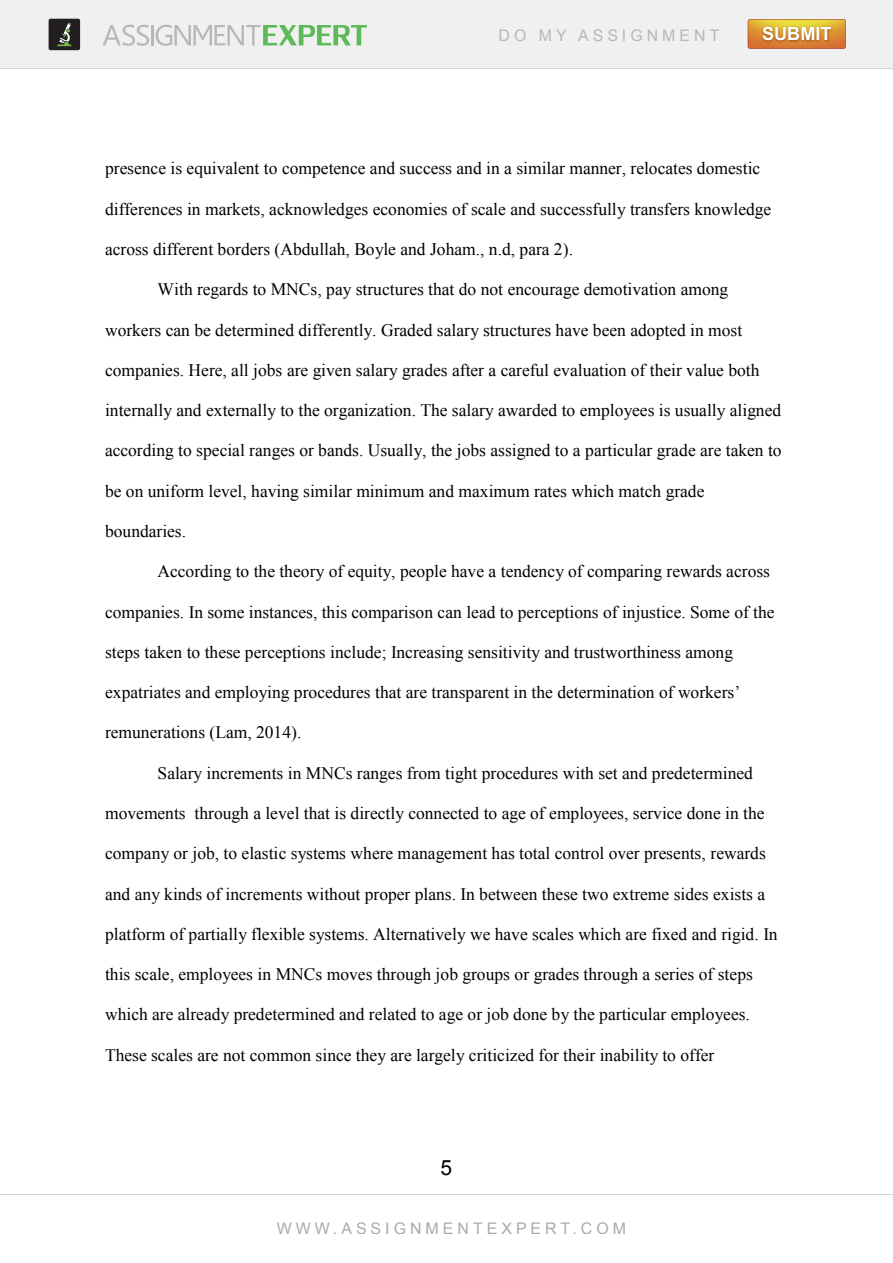
<style>
.page{position:relative;width:893px;height:1263px;background:#fff}
.page>*{position:absolute;margin:0;border:0;box-sizing:border-box;transform-origin:0 0}
.t1{font:21px "Arial";color:#000}
.t2{font:700 18.15px "Arial";color:#fff}
.t3{font:17.55px "Times New Roman";color:#000}
.t4{font:15.9px "Arial";letter-spacing:.25em;color:#a9aaae}
.t5{font:15.9px "Arial";letter-spacing:.25em;color:#b6b8b8}
</style>
<div class="page">
<div style="left:0;top:0;width:893px;height:69px;background:#eff0ef"></div>
<div style="left:49px;top:19px;width:31px;height:31px;background:#231f20;border-radius:2px"></div>
<svg style="left:57px;top:23px;width:15px;height:23px"></svg>
<svg style="left:748px;top:19px;width:98px;height:30px"></svg>
<img style="left:758px;top:21px;width:78px;height:28px">
<svg style="left:103px;top:25px;width:46px;height:21px"></svg>
<hr style="left:151px;top:25px;width:2px;height:20px;background:#b6b8b8">
<svg style="left:156px;top:25px;width:211px;height:21px"></svg>
<hr style="left:0;top:69px;width:893px;height:1px;background:#d2d4d3">
<hr style="left:0;top:1194px;width:893px;height:1px;background:#d2d4d3">
<p class="t5" style="left:499px;top:27px;width:222px">DO MY ASSIGNMENT</p>
<p class="t2" style="left:762px;top:24px;width:71px">SUBMIT</p>
<p class="t3" style="left:105px;top:159px;width:657px">presence is equivalent to competence and success and in a similar manner, relocates domestic</p>
<p class="t3" style="left:105px;top:199px;width:668px">differences in markets, acknowledges economies of scale and successfully transfers knowledge</p>
<p class="t3" style="left:105px;top:239px;width:469px">across different borders (Abdullah, Boyle and Joham., n.d, para 2).</p>
<p class="t3" style="left:158px;top:280px;width:572px">With regards to MNCs, pay structures that do not encourage demotivation among</p>
<p class="t3" style="left:105px;top:320px;width:639px">workers can be determined differently. Graded salary structures have been adopted in most</p>
<p class="t3" style="left:105px;top:360px;width:656px">companies. Here, all jobs are given salary grades after a careful evaluation of their value both</p>
<p class="t3" style="left:105px;top:400px;width:678px">internally and externally to the organization. The salary awarded to employees is usually aligned</p>
<p class="t3" style="left:105px;top:441px;width:678px">according to special ranges or bands. Usually, the jobs assigned to a particular grade are taken to</p>
<p class="t3" style="left:105px;top:481px;width:601px">be on uniform level, having similar minimum and maximum rates which match grade</p>
<p class="t3" style="left:105px;top:521px;width:83px">boundaries.</p>
<p class="t3" style="left:158px;top:562px;width:614px">According to the theory of equity, people have a tendency of comparing rewards across</p>
<p class="t3" style="left:105px;top:602px;width:671px">companies. In some instances, this comparison can lead to perceptions of injustice. Some of the</p>
<p class="t3" style="left:105px;top:642px;width:629px">steps taken to these perceptions include; Increasing sensitivity and trustworthiness among</p>
<p class="t3" style="left:105px;top:682px;width:637px">expatriates and employing procedures that are transparent in the determination of workers’</p>
<p class="t3" style="left:105px;top:723px;width:198px">remunerations (Lam, 2014).</p>
<p class="t3" style="left:158px;top:763px;width:597px">Salary increments in MNCs ranges from tight procedures with set and predetermined</p>
<p class="t3" style="left:105px;top:803px;width:661px">movements through a level that is directly connected to age of employees, service done in the</p>
<p class="t3" style="left:105px;top:843px;width:662px">company or job, to elastic systems where management has total control over presents, rewards</p>
<p class="t3" style="left:105px;top:884px;width:662px">and any kinds of increments without proper plans. In between these two extreme sides exists a</p>
<p class="t3" style="left:105px;top:924px;width:674px">platform of partially flexible systems. Alternatively we have scales which are fixed and rigid. In</p>
<p class="t3" style="left:105px;top:964px;width:649px">this scale, employees in MNCs moves through job groups or grades through a series of steps</p>
<p class="t3" style="left:105px;top:1005px;width:646px">which are already predetermined and related to age or job done by the particular employees.</p>
<p class="t3" style="left:105px;top:1045px;width:611px">These scales are not common since they are largely criticized for their inability to offer</p>
<p class="t1" style="left:441px;top:1156px;width:13px">5</p>
<p class="t4" style="left:277px;top:1219px;width:351px">WWW.ASSIGNMENTEXPERT.COM</p>
</div>
